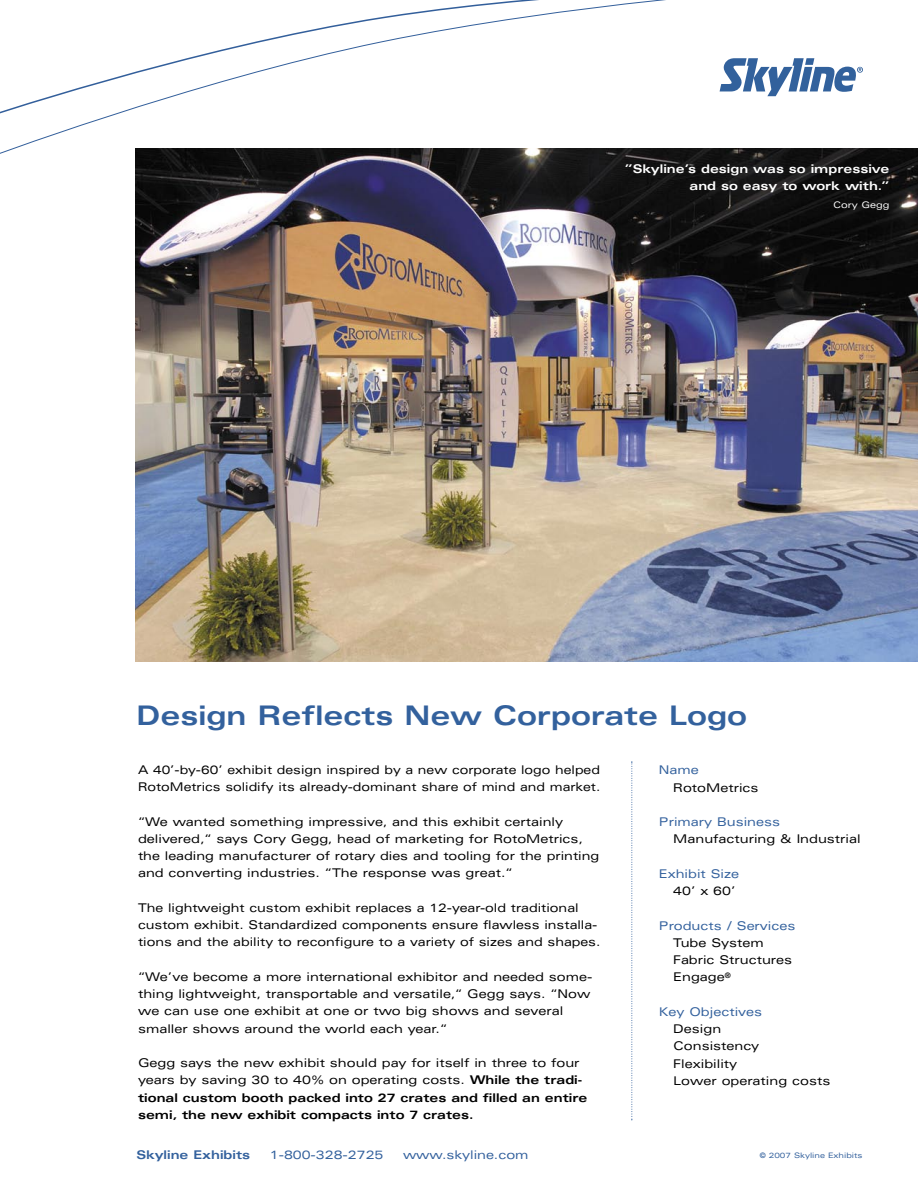
<style>
.page{position:relative;width:918px;height:1188px;background:#fff}
.page>*{position:absolute;margin:0;border:0;box-sizing:border-box;transform-origin:0 0}
.t1{font:700 expanded 27px "Univers";color:#33619d}
.t2{font:expanded 12px/17.2px "Univers";color:#000}
.t3{font:700 expanded 12px/17.2px "Univers";color:#000}
.t4{font:expanded 12px "Univers";color:#33619d}
.t5{font:700 expanded 12px/17.2px "Univers";color:#fff;text-align:right}
.t6{font:700 expanded 12px "Univers";color:#33619d}
.t7{font:expanded 9px "Univers";color:#fff}
.t8{font:expanded 7.5px "Univers";color:#33619d}
.s1{font-weight:400}
</style>
<div class="page">
<img style="left:135px;top:148px;width:783px;height:514px">
<svg style="left:720px;top:58px;width:143px;height:38px"></svg>
<svg style="left:631px;top:761px;width:2px;height:359px"></svg>
<svg style="left:0;top:123px;width:702px;height:38px"></svg>
<svg style="left:0;top:0;width:666px;height:123px"></svg>
<p class="t5" style="left:625px;top:160px;width:266px">”Skyline’s design was so impressive and so easy to work with.”</p>
<p class="t7" style="left:833px;top:199px;width:58px">Cory Gegg</p>
<p class="t1" style="left:136px;top:700px;width:612px">Design Reflects New Corporate Logo</p>
<p class="t2" style="left:138px;top:761px;width:464px">A 40’-by-60’ exhibit design inspired by a new corporate logo helped<br>RotoMetrics solidify its already-dominant share of mind and market.</p>
<p class="t2" style="left:138px;top:812px;width:463px">“We wanted something impressive, and this exhibit certainly delivered,“ says Cory Gegg, head of marketing for RotoMetrics, the leading manufacturer of rotary dies and tooling for the printing and converting industries. “The response was great.“</p>
<p class="t2" style="left:138px;top:899px;width:464px">The lightweight custom exhibit replaces a 12-year-old traditional custom exhibit. Standardized components ensure flawless installa&shy;tions and the ability to reconfigure to a variety of sizes and shapes.</p>
<p class="t2" style="left:138px;top:968px;width:456px">“We’ve become a more international exhibitor and needed some&shy;thing lightweight, transportable and versatile,“ Gegg says. “Now we can use one exhibit at one or two big shows and several smaller shows around the world each year.“</p>
<p class="t3" style="left:138px;top:1054px;width:451px"><span class="s1">Gegg says the new exhibit should pay for itself in three to four years by saving 30 to 40% on operating costs.</span> While the tradi&shy;tional custom booth packed into 27 crates and filled an entire semi, the new exhibit compacts into 7 crates.</p>
<p class="t4" style="left:659px;top:763px;width:41px">Name</p>
<p class="t2" style="left:673px;top:779px;width:87px">RotoMetrics</p>
<p class="t4" style="left:659px;top:815px;width:123px">Primary Business</p>
<p class="t2" style="left:673px;top:830px;width:189px">Manufacturing &amp; Industrial</p>
<p class="t4" style="left:659px;top:867px;width:82px">Exhibit Size</p>
<p class="t2" style="left:673px;top:882px;width:64px">40’ x 60’</p>
<p class="t4" style="left:659px;top:918px;width:138px">Products / Services</p>
<p class="t2" style="left:673px;top:934px;width:92px">Tube System</p>
<p class="t2" style="left:673px;top:951px;width:121px">Fabric Structures</p>
<p class="t2" style="left:673px;top:968px;width:59px">Engage<sup>®</sup></p>
<p class="t4" style="left:659px;top:1005px;width:105px">Key Objectives</p>
<p class="t2" style="left:673px;top:1020px;width:49px">Design</p>
<p class="t2" style="left:673px;top:1037px;width:87px">Consistency</p>
<p class="t2" style="left:673px;top:1055px;width:65px">Flexibility</p>
<p class="t2" style="left:673px;top:1072px;width:159px">Lower operating costs</p>
<p class="t6" style="left:136px;top:1148px;width:115px">Skyline Exhibits</p>
<p class="t4" style="left:270px;top:1147px;width:115px">1-800-328-2725</p>
<p class="t4" style="left:403px;top:1147px;width:127px">www.skyline.com</p>
<p class="t8" style="left:760px;top:1151px;width:104px">© 2007 Skyline Exhibits</p>
</div>
